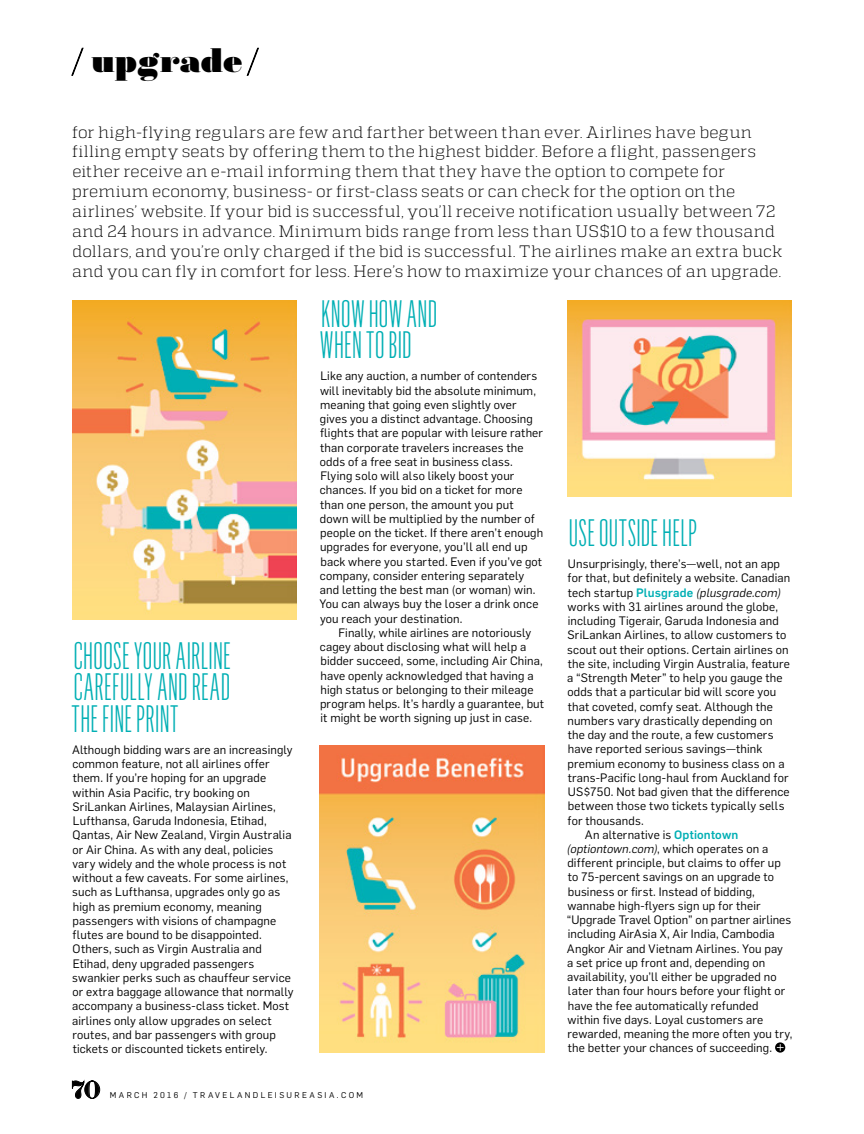
<style>
.page{position:relative;width:864px;height:1134px;background:#fff}
.page>*{position:absolute;margin:0;border:0;box-sizing:border-box;transform-origin:0 0}
.t1{font:300 37.5px/31.5px "Flama Ultracondensed";letter-spacing:.01em;color:#00afb4;text-align:justify}
.t2{font:33px "Trianon Normande";color:#000}
.t3{font:800 24px "F Bella";color:#000}
.t4{font:300 16.5px/20px "Quadon";letter-spacing:.01em;color:#000}
.t5{font:12px/14.2px "Flama";letter-spacing:.015em;color:#000}
.t6{font:italic 12px "Flama";letter-spacing:.01em;color:#000}
.t7{font:8.25px "Flama";letter-spacing:.29em;color:#000}
.s1{font-style:normal}
.s2{font-weight:500;font-style:normal;color:#00afb4}
.s3{font-weight:500;color:#00afb4}
.s4{font-style:italic}
</style>
<div class="page">
<img style="left:72px;top:300px;width:225px;height:320px">
<svg style="left:71px;top:48px;width:13px;height:28px"></svg>
<svg style="left:247px;top:48px;width:12px;height:28px"></svg>
<svg style="left:72px;top:1080px;width:28px;height:19px"></svg>
<svg style="left:775px;top:1042px;width:10px;height:11px"></svg>
<img style="left:567px;top:300px;width:225px;height:197px">
<img style="left:320px;top:746px;width:224px;height:307px">
<h2 class="t2" style="left:72px;top:35px;width:189px">/ upgrade /</h2>
<p class="t4" style="left:72px;top:122px;width:712px">for high-flying regulars are few and farther between than ever. Airlines have begun filling empty seats by offering them to the highest bidder. Before a flight, passengers either receive an e-mail informing them that they have the option to compete for premium economy, business- or first-class seats or can check for the option on the airlines’ website. If your bid is successful, you’ll receive notification usually between 72 and 24 hours in advance. Minimum bids range from less than US$10 to a few thousand dollars, and you’re only charged if the bid is successful. The airlines make an extra buck and you can fly in comfort for less. Here’s how to maximize your chances of an upgrade.</p>
<h1 class="t1" style="left:72px;top:639px;width:161px">CHOOSE YOUR AIRLINE CAREFULLY AND READ THE FINE PRINT</h1>
<p class="t5" style="left:72px;top:742px;width:223px">Although bidding wars are an increasingly common feature, not all airlines offer them. If you’re hoping for an upgrade within Asia Pacific, try booking on SriLankan Airlines, Malaysian Airlines, Lufthansa, Garuda Indonesia, Etihad, Qantas, Air New Zealand, Virgin Australia or Air China. As with any deal, policies vary widely and the whole process is not without a few caveats. For some airlines, such as Lufthansa, upgrades only go as high as premium economy, meaning passengers with visions of champagne flutes are bound to be disappointed.<br>Others, such as Virgin Australia and Etihad, deny upgraded passengers swankier perks such as chauffeur service or extra baggage allowance that normally accompany a business-class ticket. Most airlines only allow upgrades on select routes, and bar passengers with group tickets or discounted tickets entirely.</p>
<h1 class="t1" style="left:320px;top:297px;width:119px">KNOW HOW AND<br>WHEN TO BID</h1>
<p class="t5" style="left:319px;top:368px;width:225px">Like any auction, a number of contenders will inevitably bid the absolute minimum, meaning that going even slightly over gives you a distinct advantage. Choosing flights that are popular with leisure rather than corporate travelers increases the odds of a free seat in business class.<br>Flying solo will also likely boost your chances. If you bid on a ticket for more than one person, the amount you put down will be multiplied by the number of people on the ticket. If there aren’t enough upgrades for everyone, you’ll all end up back where you started. Even if you’ve got company, consider entering separately and letting the best man (or woman) win.<br>You can always buy the loser a drink once you reach your destination.</p>
<p class="t5" style="left:320px;top:625px;width:226px;text-indent:18px">Finally, while airlines are notoriously cagey about disclosing what will help a bidder succeed, some, including Air China, have openly acknowledged that having a high status or belonging to their mileage program helps. It’s hardly a guarantee, but it might be worth signing up just in case.</p>
<h3 class="t3" style="left:72px;top:1076px;width:30px">70</h3>
<p class="t7" style="left:110px;top:1089px;width:255px">march 2016 / travelandleisureasia.com</p>
<h1 class="t1" style="left:569px;top:517px;width:130px">USE OUTSIDE HELP</h1>
<p class="t5" style="left:568px;top:556px;width:214px">Unsurprisingly, there’s—well, not an app</p>
<p class="t5" style="left:568px;top:570px;width:224px">for that, but definitely a website. Canadian</p>
<p class="t6" style="left:568px;top:584px;width:215px"><span class="s1">tech startup</span> <span class="s2">Plusgrade</span> (plusgrade.com)</p>
<p class="t5" style="left:568px;top:599px;width:212px">works with 31 airlines around the globe,</p>
<p class="t5" style="left:568px;top:613px;width:212px">including Tigerair, Garuda Indonesia and</p>
<p class="t5" style="left:568px;top:627px;width:220px">SriLankan Airlines, to allow customers to</p>
<p class="t5" style="left:567px;top:641px;width:223px">scout out their options. Certain airlines on</p>
<p class="t5" style="left:568px;top:656px;width:224px">the site, including Virgin Australia, feature</p>
<p class="t5" style="left:567px;top:670px;width:217px">a “Strength Meter” to help you gauge the</p>
<p class="t5" style="left:567px;top:684px;width:210px">odds that a particular bid will score you</p>
<p class="t5" style="left:568px;top:698px;width:207px">that coveted, comfy seat. Although the</p>
<p class="t5" style="left:567px;top:713px;width:207px">numbers vary drastically depending on</p>
<p class="t5" style="left:568px;top:727px;width:207px">the day and the route, a few customers</p>
<p class="t5" style="left:568px;top:741px;width:196px">have reported serious savings—think</p>
<p class="t5" style="left:567px;top:755px;width:219px">premium economy to business class on a</p>
<p class="t5" style="left:568px;top:770px;width:222px">trans-Pacific long-haul from Auckland for</p>
<p class="t5" style="left:568px;top:784px;width:223px">US$750. Not bad given that the difference</p>
<p class="t5" style="left:568px;top:798px;width:218px">between those two tickets typically sells</p>
<p class="t5" style="left:568px;top:812px;width:78px">for thousands.</p>
<p class="t5" style="left:585px;top:827px;width:155px">An alternative is <span class="s3">Optiontown</span></p>
<p class="t5" style="left:567px;top:841px;width:203px"><span class="s4">(optiontown.com)</span>, which operates on a</p>
<p class="t5" style="left:567px;top:855px;width:215px">different principle, but claims to offer up</p>
<p class="t5" style="left:568px;top:869px;width:208px">to 75-percent savings on an upgrade to</p>
<p class="t5" style="left:568px;top:884px;width:189px">business or first. Instead of bidding,</p>
<p class="t5" style="left:567px;top:898px;width:195px">wannabe high-flyers sign up for their</p>
<p class="t5" style="left:567px;top:912px;width:226px">“Upgrade Travel Option” on partner airlines</p>
<p class="t5" style="left:568px;top:926px;width:208px">including AirAsia X, Air India, Cambodia</p>
<p class="t5" style="left:567px;top:941px;width:218px">Angkor Air and Vietnam Airlines. You pay</p>
<p class="t5" style="left:567px;top:955px;width:200px">a set price up front and, depending on</p>
<p class="t5" style="left:567px;top:969px;width:211px">availability, you’ll either be upgraded no</p>
<p class="t5" style="left:568px;top:983px;width:219px">later than four hours before your flight or</p>
<p class="t5" style="left:568px;top:998px;width:192px">have the fee automatically refunded</p>
<p class="t5" style="left:567px;top:1012px;width:197px">within five days. Loyal customers are</p>
<p class="t5" style="left:568px;top:1026px;width:226px">rewarded, meaning the more often you try,</p>
<p class="t5" style="left:568px;top:1040px;width:206px">the better your chances of succeeding.</p>
</div>
